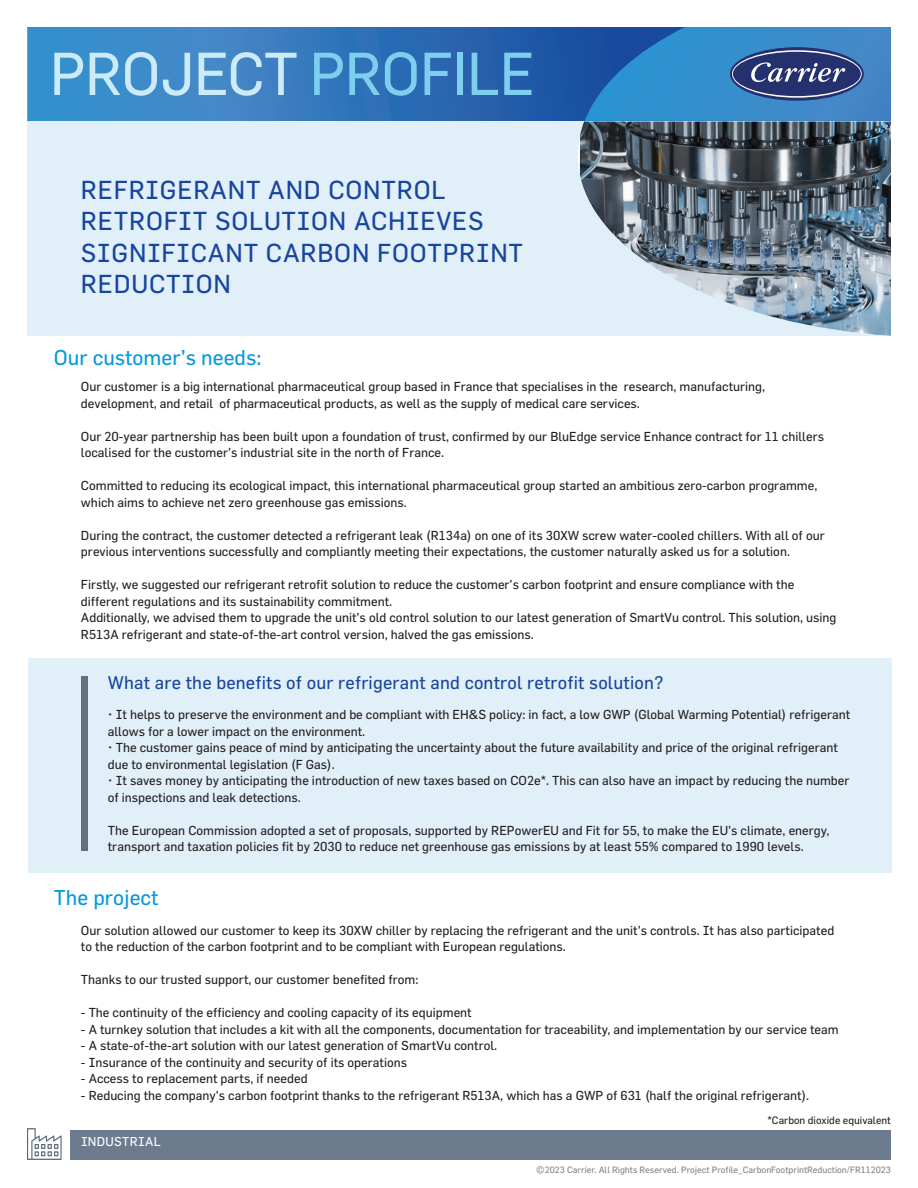
<style>
.page{position:relative;width:918px;height:1188px;background:#fff}
.page>*{position:absolute;margin:0;border:0;box-sizing:border-box;transform-origin:0 0}
.t1{font:59.25px "Flama Basic";color:#cbebf8}
.t2{font:25.5px/31.5px "Flama";letter-spacing:.03em;color:#18469d}
.t3{font:21px "Flama";color:#069ad9}
.t4{font:18px "Flama";letter-spacing:.01em;color:#18469d}
.t5{font:12.75px/16.5px "Flama";color:#231f20}
.t6{font:12.6px "Flama";letter-spacing:.025em;color:#fff}
.t7{font:10.5px "Flama";color:#231f20}
.t8{font:9px "Flama";color:#808285}
.s1{color:#7eceee}
</style>
<div class="page">
<svg style="left:27px;top:27px;width:558px;height:94px;background:#3276bb"></svg>
<svg style="left:585px;top:27px;width:306px;height:94px;background:#3679b8"></svg>
<div style="left:27px;top:122px;width:864px;height:214px;background:#e1eff9"></div>
<div style="left:71px;top:1131px;width:820px;height:29px;background:#6d7b8f"></div>
<img style="left:580px;top:122px;width:311px;height:214px">
<svg style="left:27px;top:1128px;width:35px;height:32px"></svg>
<div style="left:28px;top:658px;width:864px;height:214px;background:#e1eff9"></div>
<div style="left:81px;top:676px;width:6px;height:175px;background:#62707f"></div>
<p class="t1" style="left:50px;top:32px;width:486px">PROJECT <span class="s1">PROFILE</span></p>
<p class="t2" style="left:81px;top:173px;width:444px">REFRIGERANT AND CONTROL<br>RETROFIT SOLUTION ACHIEVES<br>SIGNIFICANT CARBON FOOTPRINT<br>REDUCTION</p>
<p class="t3" style="left:54px;top:345px;width:209px">Our customer’s needs:</p>
<p class="t5" style="left:81px;top:378px;width:686px">Our customer is a big international pharmaceutical group based in France that specialises in the research, manufacturing, development, and retail of pharmaceutical products, as well as the supply of medical care services.</p>
<p class="t5" style="left:81px;top:428px;width:745px">Our 20-year partnership has been built upon a foundation of trust, confirmed by our BluEdge service Enhance contract for 11 chillers localised for the customer’s industrial site in the north of France.</p>
<p class="t5" style="left:81px;top:477px;width:738px">Committed to reducing its ecological impact, this international pharmaceutical group started an ambitious zero-carbon programme, which aims to achieve net zero greenhouse gas emissions.</p>
<p class="t5" style="left:81px;top:527px;width:745px">During the contract, the customer detected a refrigerant leak (R134a) on one of its 30XW screw water-cooled chillers. With all of our previous interventions successfully and compliantly meeting their expectations, the customer naturally asked us for a solution.</p>
<p class="t5" style="left:81px;top:576px;width:715px">Firstly, we suggested our refrigerant retrofit solution to reduce the customer’s carbon footprint and ensure compliance with the different regulations and its sustainability commitment.</p>
<p class="t5" style="left:81px;top:609px;width:757px">Additionally, we advised them to upgrade the unit’s old control solution to our latest generation of SmartVu control. This solution, using<br>R513A refrigerant and state-of-the-art control version, halved the gas emissions.</p>
<p class="t4" style="left:108px;top:672px;width:557px">What are the benefits of our refrigerant and control retrofit solution?</p>
<p class="t5" style="left:108px;top:706px;width:744px">• It helps to preserve the environment and be compliant with EH&amp;S policy: in fact, a low GWP (Global Warming Potential) refrigerant allows for a lower impact on the environment.</p>
<p class="t5" style="left:108px;top:739px;width:732px">• The customer gains peace of mind by anticipating the uncertainty about the future availability and price of the original refrigerant due to environmental legislation (F Gas).</p>
<p class="t5" style="left:108px;top:772px;width:743px">• It saves money by anticipating the introduction of new taxes based on CO2e*. This can also have an impact by reducing the number of inspections and leak detections.</p>
<p class="t5" style="left:108px;top:821px;width:723px">The European Commission adopted a set of proposals, supported by REPowerEU and Fit for 55, to make the EU’s climate, energy, transport and taxation policies fit by 2030 to reduce net greenhouse gas emissions by at least 55% compared to 1990 levels.</p>
<p class="t3" style="left:54px;top:885px;width:106px">The project</p>
<p class="t5" style="left:81px;top:922px;width:755px">Our solution allowed our customer to keep its 30XW chiller by replacing the refrigerant and the unit’s controls. It has also participated to the reduction of the carbon footprint and to be compliant with European regulations.</p>
<p class="t5" style="left:81px;top:971px;width:339px">Thanks to our trusted support, our customer benefited from:</p>
<p class="t5" style="left:81px;top:1004px;width:392px">- The continuity of the efficiency and cooling capacity of its equipment</p>
<p class="t5" style="left:81px;top:1021px;width:759px">- A turnkey solution that includes a kit with all the components, documentation for traceability, and implementation by our service team</p>
<p class="t5" style="left:81px;top:1037px;width:418px">- A state-of-the-art solution with our latest generation of SmartVu control.</p>
<p class="t5" style="left:81px;top:1054px;width:328px">- Insurance of the continuity and security of its operations</p>
<p class="t5" style="left:81px;top:1070px;width:228px">- Access to replacement parts, if needed</p>
<p class="t5" style="left:81px;top:1087px;width:730px">- Reducing the company’s carbon footprint thanks to the refrigerant R513A, which has a GWP of 631 (half the original refrigerant).</p>
<p class="t6" style="left:81px;top:1134px;width:81px">INDUSTRIAL</p>
<p class="t7" style="left:767px;top:1114px;width:125px">*Carbon dioxide equivalent</p>
<p class="t8" style="left:536px;top:1164px;width:356px">©2023 Carrier. All Rights Reserved. Project Profile_CarbonFootprintReduction/FR112023</p>
</div>
